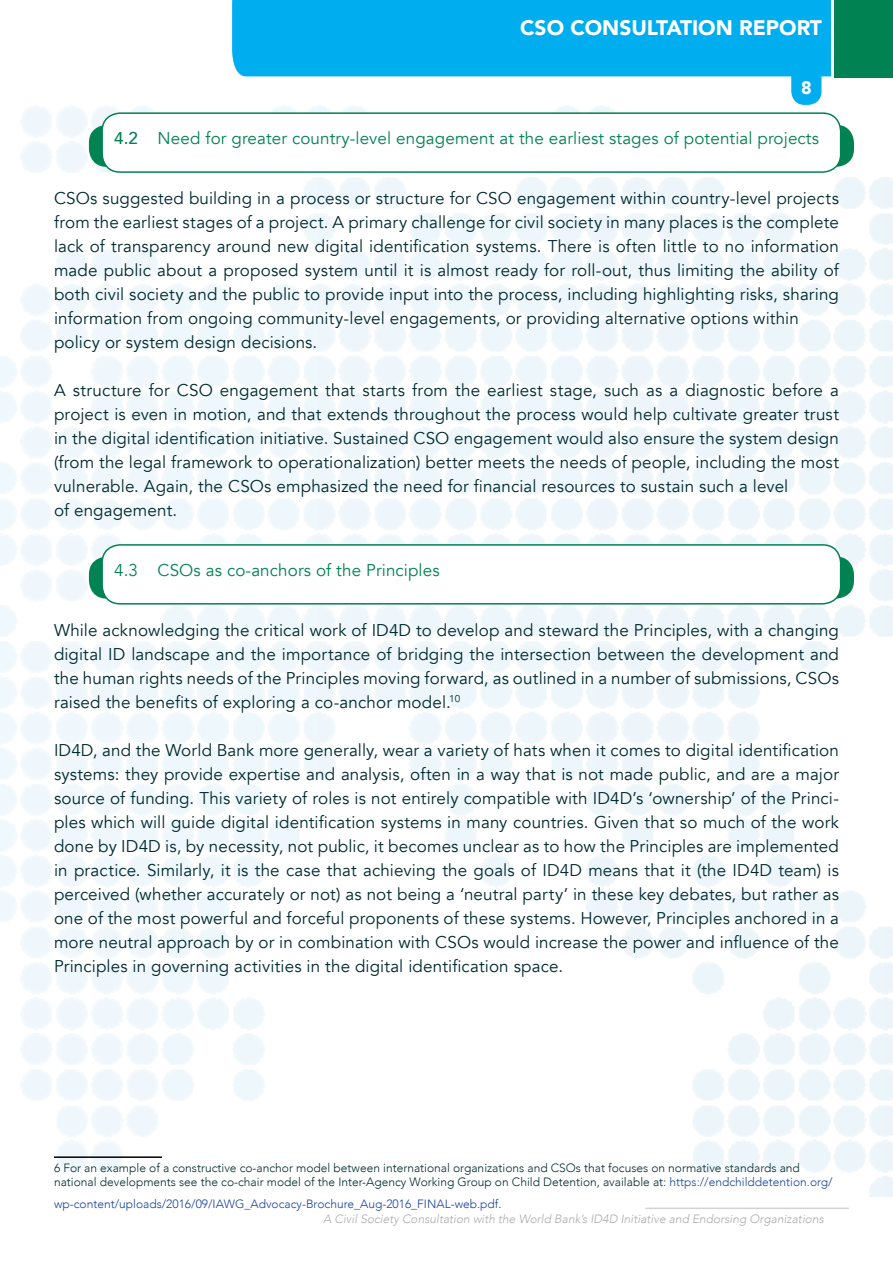
<style>
.page{position:relative;width:893px;height:1263px;background:#fff}
.page>*{position:absolute;margin:0;border:0;box-sizing:border-box;transform-origin:0 0}
.t1{font:900 21px "Avenir";color:#fff}
.t2{font:900 18px "Avenir";color:#fff}
.t3{font:16.95px/24px "Avenir";letter-spacing:.01em;color:#002b30}
.t4{font:16.95px "Avenir";letter-spacing:.01em;color:#008252}
.t5{font:300 12px/14.4px "Avenir";color:#002b30}
.t6{font:italic 300 12px "Avenir";color:#acacac}
.t7{font:300 12px "Avenir";color:#19459d}
.s1{font-weight:500}
.s2{color:#19459d}
.s3{color:#002b30}
</style>
<div class="page">
<div style="left:232px;top:0;width:599px;height:54px;background:#00aeef"></div>
<hr style="left:645px;top:1207px;width:204px;height:2px;background:#d1d3d4">
<div style="left:833px;top:0;width:60px;height:77px;background:#008252"></div>
<img style="left:0;top:54px;width:893px;height:1143px">
<div style="left:791px;top:60px;width:30px;height:45px;background:#00aeef;border-radius:14px"></div>
<hr style="left:54px;top:1156px;width:108px;height:2px;background:#000">
<div style="left:89px;top:125px;width:765px;height:42px;background:#008252;border-radius:18px"></div>
<div style="left:102px;top:113px;width:739px;height:59px;background:#fff;border-radius:18px"></div>
<div style="left:101px;top:112px;width:740px;height:61px;border:2px solid #008252;border-radius:18px"></div>
<div style="left:89px;top:557px;width:765px;height:42px;background:#008252;border-radius:18px"></div>
<div style="left:102px;top:545px;width:739px;height:59px;background:#fff;border-radius:18px"></div>
<div style="left:101px;top:544px;width:740px;height:61px;border:2px solid #008252;border-radius:18px"></div>
<p class="t1" style="left:520px;top:19px;width:303px">CSO CONSULTATION REPORT</p>
<p class="t2" style="left:801px;top:81px;width:12px">8</p>
<p class="t4" style="left:114px;top:128px;width:706px"><span class="s1">4.2</span> Need for greater country-level engagement at the earliest stages of potential projects</p>
<p class="t3" style="left:54px;top:186px;width:786px">CSOs suggested building in a process or structure for CSO engagement within country-level projects from the earliest stages of a project. A primary challenge for civil society in many places is the complete lack of transparency around new digital identification systems. There is often little to no information made public about a proposed system until it is almost ready for roll-out, thus limiting the ability of both civil society and the public to provide input into the process, including highlighting risks, sharing information from ongoing community-level engagements, or providing alternative options within policy or system design decisions.</p>
<p class="t3" style="left:54px;top:378px;width:786px">A structure for CSO engagement that starts from the earliest stage, such as a diagnostic before a project is even in motion, and that extends throughout the process would help cultivate greater trust in the digital identification initiative. Sustained CSO engagement would also ensure the system design (from the legal framework to operationalization) better meets the needs of people, including the most vulnerable. Again, the CSOs emphasized the need for financial resources to sustain such a level<br>of engagement.</p>
<p class="t4" style="left:114px;top:560px;width:327px">4.3 CSOs as co-anchors of the Principles</p>
<p class="t3" style="left:54px;top:618px;width:786px;text-align:justify">While acknowledging the critical work of ID4D to develop and steward the Principles, with a changing digital ID landscape and the importance of bridging the intersection between the development and the human rights needs of the Principles moving forward, as outlined in a number of submissions, CSOs raised the benefits of exploring a co-anchor model.<sup>10</sup></p>
<p class="t3" style="left:54px;top:738px;width:786px;text-align:justify">ID4D, and the World Bank more generally, wear a variety of hats when it comes to digital identification systems: they provide expertise and analysis, often in a way that is not made public, and are a major source of funding. This variety of roles is not entirely compatible with ID4D’s ‘ownership’ of the Princi&shy;ples which will guide digital identification systems in many countries. Given that so much of the work done by ID4D is, by necessity, not public, it becomes unclear as to how the Principles are implemented in practice. Similarly, it is the case that achieving the goals of ID4D means that it (the ID4D team) is perceived (whether accurately or not) as not being a ‘neutral party’ in these key debates, but rather as one of the most powerful and forceful proponents of these systems. However, Principles anchored in a more neutral approach by or in combination with CSOs would increase the power and influence of the Principles in governing activities in the digital identification space.</p>
<p class="t5" style="left:54px;top:1160px;width:780px">6 For an example of a constructive co-anchor model between international organizations and CSOs that focuses on normative standards and national developments see the co-chair model of the Inter-Agency Working Group on Child Detention, available at: <span class="s2">https://endchilddetention.org/</span></p>
<p class="t7" style="left:54px;top:1196px;width:449px">wp-content/uploads/2016/09/IAWG_Advocacy-Brochure_Aug-2016_FINAL-web.pdf<span class="s3">.</span></p>
<p class="t6" style="left:323px;top:1214px;width:502px">A Civil Society Consultation with the World Bank’s ID4D Initiative and Endorsing Organizations</p>
</div>
